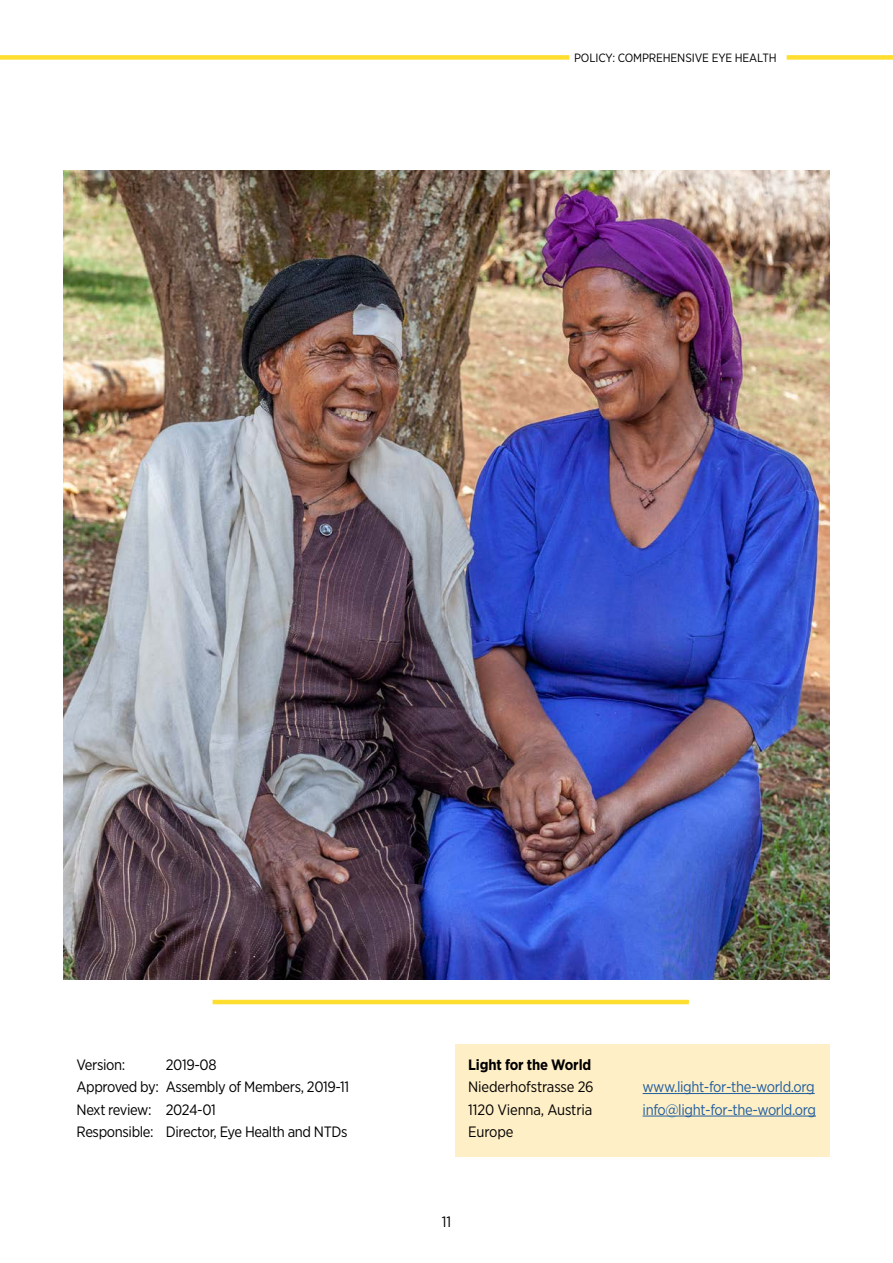
<style>
.page{position:relative;width:893px;height:1263px;background:#fff}
.page>*{position:absolute;margin:0;border:0;box-sizing:border-box;transform-origin:0 0}
.p_version{font:15px "Gotham Narrow";letter-spacing:-.025em;color:#000}
.p_text{font:15px "Gotham Narrow";letter-spacing:-.025em;color:#215e9e}
.p_text-2{font:15px "Gotham Narrow";letter-spacing:-.01em;color:#000}
.p_text-3{font:700 15px "Gotham Narrow";letter-spacing:-.01em;color:#000}
.t1{font:12px "Gotham Narrow";letter-spacing:-.01em;color:#000}
</style>
<div class="page">
<div style="left:787px;top:55px;width:106px;height:5px;background:#ffde2f"></div>
<div style="left:0;top:55px;width:569px;height:5px;background:#ffde2f"></div>
<hr style="left:213px;top:1000px;width:476px;height:4px;background:#ffde2f">
<img style="left:64px;top:170px;width:765px;height:809px">
<div style="left:455px;top:1044px;width:375px;height:112px;background:#ffefc6"></div>
<hr style="left:643px;top:1093px;width:172px;height:1px;background:#215e9e">
<hr style="left:643px;top:1116px;width:173px;height:1px;background:#215e9e">
<p class="t1" style="left:574px;top:51px;width:204px">POLICY: COMPREHENSIVE EYE HEALTH</p>
<p class="p_version" style="left:77px;top:1055px;width:50px">Version:</p>
<p class="p_version" style="left:166px;top:1055px;width:52px">2019-08</p>
<p class="p_version" style="left:77px;top:1077px;width:274px">Approved by: Assembly of Members, 2019-11</p>
<p class="p_version" style="left:77px;top:1100px;width:141px">Next review: 2024-01</p>
<p class="p_version" style="left:77px;top:1122px;width:272px">Responsible: Director, Eye Health and NTDs</p>
<p class="p_text-3" style="left:468px;top:1054px;width:125px">Light for the World</p>
<p class="p_text-2" style="left:468px;top:1077px;width:127px">Niederhofstrasse 26</p>
<p class="p_text-2" style="left:468px;top:1100px;width:126px">1120 Vienna, Austria</p>
<p class="p_text-2" style="left:468px;top:1122px;width:47px">Europe</p>
<p class="p_version" style="left:442px;top:1212px;width:11px">11</p>
<p class="p_text" style="left:643px;top:1077px;width:174px">www.light-for-the-world.org</p>
<p class="p_text" style="left:643px;top:1100px;width:175px">info@light-for-the-world.org</p>
</div>
